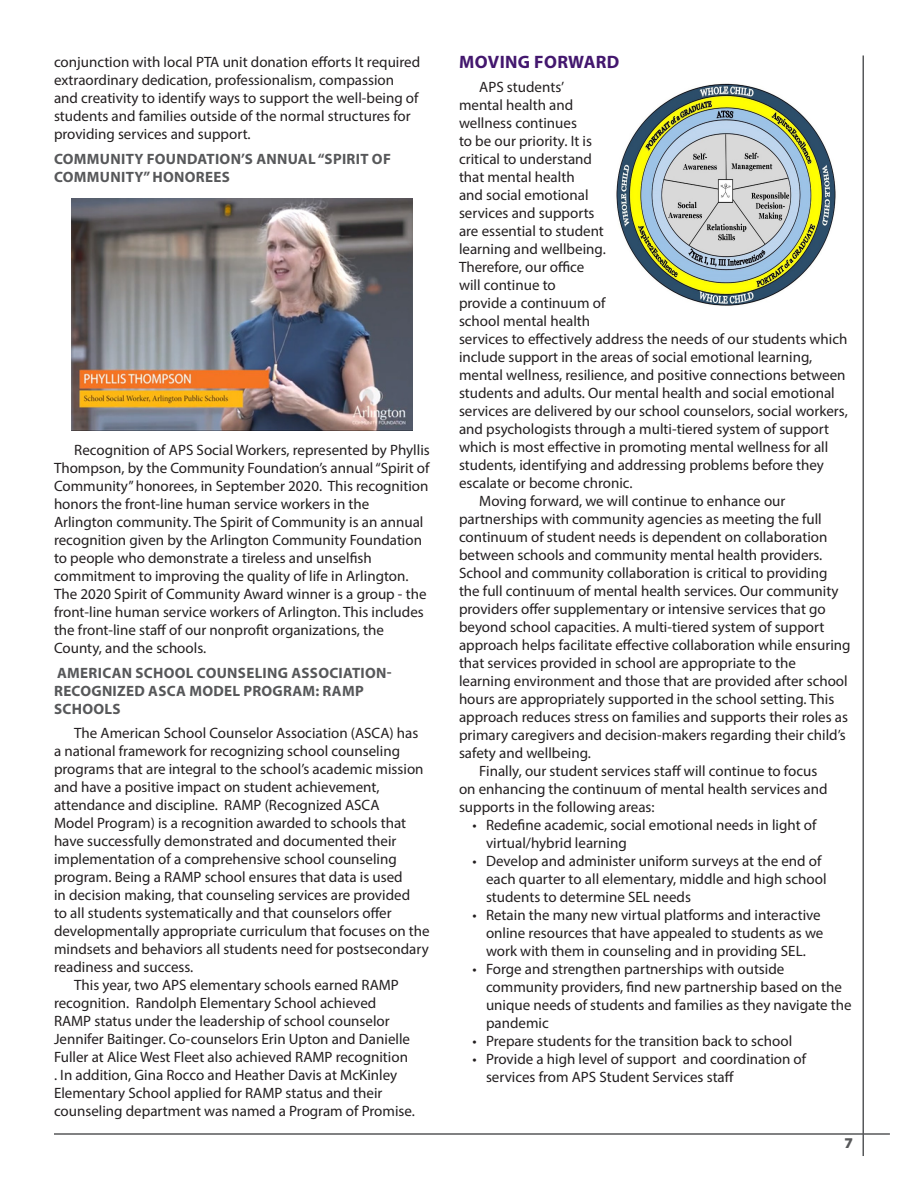
<style>
.page{position:relative;width:918px;height:1188px;background:#fff}
.page>*{position:absolute;margin:0;border:0;box-sizing:border-box;transform-origin:0 0}
.header-color{font:700 18px "Myriad Pro";letter-spacing:.02em;color:#43176e}
.t1{font:15px/18px "Myriad Pro";color:#231f20}
.header2{font:700 15px/18px "Myriad Pro";letter-spacing:.02em;color:#57585a}
.t2{font:900 15px "Myriad Pro";color:#57585a}
</style>
<div class="page">
<hr style="left:862px;top:56px;width:2px;height:1100px;background:#57585a">
<hr style="left:54px;top:1133px;width:836px;height:2px;background:#57585a">
<img style="left:72px;top:198px;width:340px;height:232px">
<img style="left:616px;top:83px;width:220px;height:223px">
<p class="t1" style="left:54px;top:52px;width:368px">conjunction with local PTA unit donation efforts It required extraordinary dedication, professionalism, compassion and creativity to identify ways to support the well-being of students and families outside of the normal structures for providing services and support.</p>
<p class="header2" style="left:54px;top:150px;width:338px">COMMUNITY FOUNDATION’S ANNUAL “SPIRIT OF<br>COMMUNITY” HONOREES</p>
<p class="t1" style="left:54px;top:441px;width:377px;text-indent:20px">Recognition of APS Social Workers, represented by Phyllis Thompson, by the Community Foundation’s annual “Spirit of Community” honorees, in September 2020. This recognition honors the front-line human service workers in the Arlington community. The Spirit of Community is an annual recognition given by the Arlington Community Foundation to people who demonstrate a tireless and unselfish commitment to improving the quality of life in Arlington.<br>The 2020 Spirit of Community Award winner is a group - the front-line human service workers of Arlington. This includes the front-line staff of our nonprofit organizations, the County, and the schools.</p>
<p class="header2" style="left:54px;top:664px;width:339px">AMERICAN SCHOOL COUNSELING ASSOCIATION-<br>RECOGNIZED ASCA MODEL PROGRAM: RAMP<br>SCHOOLS</p>
<p class="t1" style="left:54px;top:724px;width:377px;text-indent:20px">The American School Counselor Association (ASCA) has<br>a national framework for recognizing school counseling programs that are integral to the school’s academic mission and have a positive impact on student achievement, attendance and discipline. RAMP (Recognized ASCA<br>Model Program) is a recognition awarded to schools that have successfully demonstrated and documented their implementation of a comprehensive school counseling program. Being a RAMP school ensures that data is used<br>in decision making, that counseling services are provided<br>to all students systematically and that counselors offer developmentally appropriate curriculum that focuses on the mindsets and behaviors all students need for postsecondary readiness and success.</p>
<p class="t1" style="left:54px;top:976px;width:362px;text-indent:20px">This year, two APS elementary schools earned RAMP recognition. Randolph Elementary School achieved RAMP status under the leadership of school counselor Jennifer Baitinger. Co-counselors Erin Upton and Danielle Fuller at Alice West Fleet also achieved RAMP recognition<br>. In addition, Gina Rocco and Heather Davis at McKinley Elementary School applied for RAMP status and their counseling department was named a Program of Promise.</p>
<p class="header-color" style="left:459px;top:51px;width:162px">MOVING FORWARD</p>
<p class="t1" style="left:459px;top:78px;width:390px;text-indent:20px">APS students’<br>mental health and<br>wellness continues<br>to be our priority. It is<br>critical to understand<br>that mental health<br>and social emotional<br>services and supports<br>are essential to student<br>learning and wellbeing.<br>Therefore, our office<br>will continue to<br>provide a continuum of<br>school mental health<br>services to effectively address the needs of our students which include support in the areas of social emotional learning, mental wellness, resilience, and positive connections between students and adults. Our mental health and social emotional services are delivered by our school counselors, social workers, and psychologists through a multi-tiered system of support which is most effective in promoting mental wellness for all students, identifying and addressing problems before they escalate or become chronic.</p>
<p class="t1" style="left:459px;top:492px;width:393px;text-indent:20px">Moving forward, we will continue to enhance our partnerships with community agencies as meeting the full continuum of student needs is dependent on collaboration between schools and community mental health providers.<br>School and community collaboration is critical to providing the full continuum of mental health services. Our community providers offer supplementary or intensive services that go beyond school capacities. A multi-tiered system of support approach helps facilitate effective collaboration while ensuring that services provided in school are appropriate to the learning environment and those that are provided after school hours are appropriately supported in the school setting. This approach reduces stress on families and supports their roles as primary caregivers and decision-makers regarding their child’s safety and wellbeing.</p>
<p class="t1" style="left:459px;top:762px;width:370px;text-indent:20px">Finally, our student services staff will continue to focus on enhancing the continuum of mental health services and supports in the following areas:</p>
<p class="t1" style="left:486px;top:816px;width:332px;text-indent:-14px">• Redefine academic, social emotional needs in light of virtual/hybrid learning</p>
<p class="t1" style="left:486px;top:852px;width:342px;text-indent:-14px">• Develop and administer uniform surveys at the end of each quarter to all elementary, middle and high school students to determine SEL needs</p>
<p class="t1" style="left:486px;top:906px;width:339px;text-indent:-14px">• Retain the many new virtual platforms and interactive online resources that have appealed to students as we work with them in counseling and in providing SEL.</p>
<p class="t1" style="left:486px;top:960px;width:367px;text-indent:-14px">• Forge and strengthen partnerships with outside community providers, find new partnership based on the unique needs of students and families as they navigate the pandemic</p>
<p class="t1" style="left:472px;top:1032px;width:321px">• Prepare students for the transition back to school</p>
<p class="t1" style="left:486px;top:1050px;width:322px;text-indent:-14px">• Provide a high level of support and coordination of services from APS Student Services staff</p>
<p class="t2" style="left:845px;top:1133px;width:10px">7</p>
</div>
